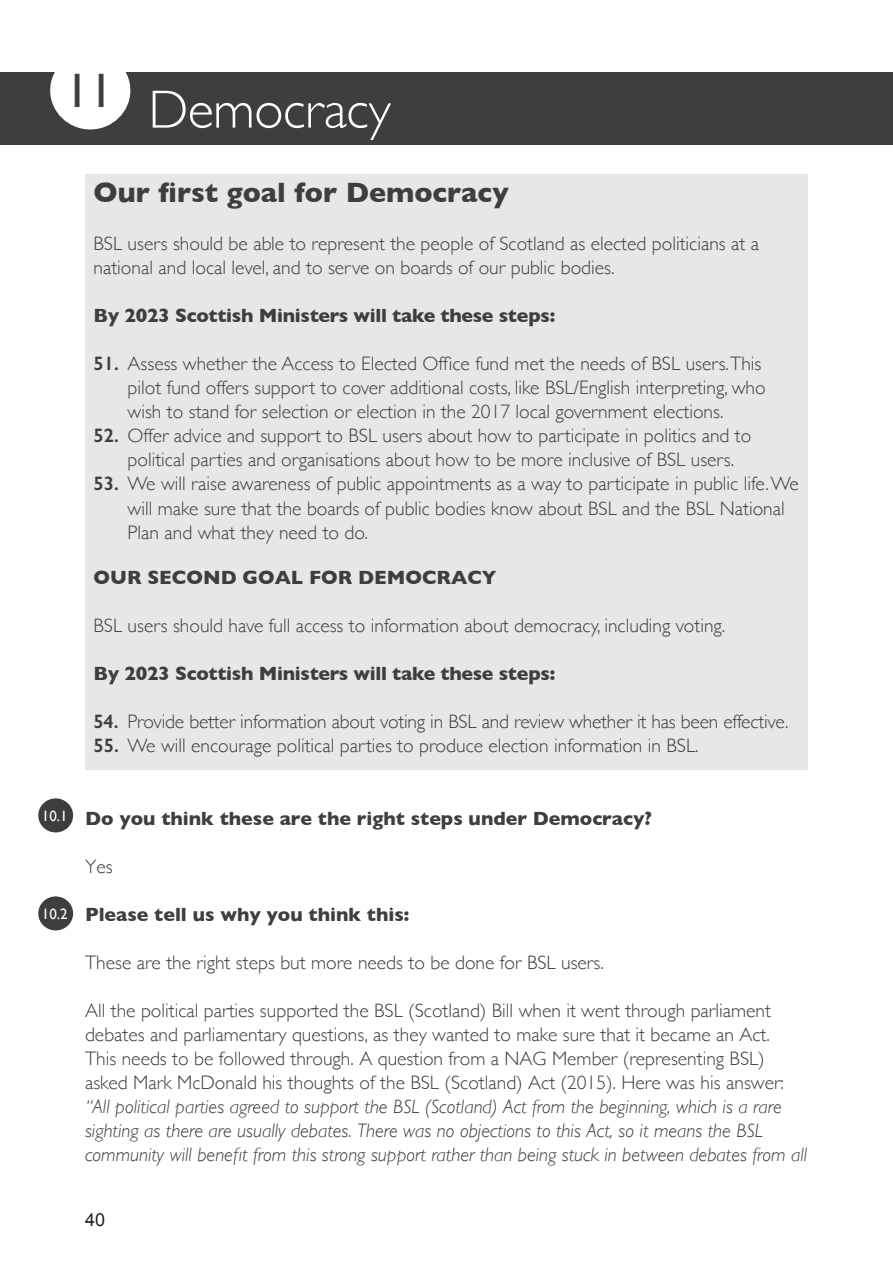
<style>
.page{position:relative;width:893px;height:1263px;background:#fff}
.page>*{position:absolute;margin:0;border:0;box-sizing:border-box;transform-origin:0 0}
.t1{font:300 54px "Gill Sans";letter-spacing:-.01em;color:#fff}
.t2{font:48.3px "Gill Sans";color:#3e3e3f}
.t3{font:700 28.5px "Gill Sans";color:#3e3e3f}
.t4{font:300 19.5px/24px "Gill Sans";color:#3e3e3f}
.t5{font:italic 300 19.5px/24px "Gill Sans";color:#3e3e3f}
.t6{font:700 19.5px "Gill Sans";color:#3e3e3f}
.t7{font:18px "Arial";color:#231f20}
.t8{font:15px "Gill Sans";color:#fff}
.s1{font-weight:600}
</style>
<div class="page">
<div style="left:0;top:72px;width:893px;height:73px;background:#3e3e3f"></div>
<div style="left:50px;top:51px;width:80px;height:78px;background:#fff;border-radius:50%"></div>
<div style="left:38px;top:798px;width:35px;height:34px;background:#3e3e3f;border-radius:50%"></div>
<div style="left:38px;top:896px;width:35px;height:34px;background:#3e3e3f;border-radius:50%"></div>
<div style="left:85px;top:174px;width:723px;height:596px;background:#e6e7e9"></div>
<h2 class="t2" style="left:65px;top:62px;width:50px">11</h2>
<h1 class="t1" style="left:148px;top:67px;width:244px">Democracy</h1>
<h3 class="t3" style="left:94px;top:170px;width:417px">Our first goal for Democracy</h3>
<p class="t4" style="left:94px;top:231px;width:667px">BSL users should be able to represent the people of Scotland as elected politicians at a national and local level, and to serve on boards of our public bodies.</p>
<p class="t6" style="left:94px;top:300px;width:463px">By 2023 Scottish Ministers will take these steps:</p>
<p class="t4" style="left:128px;top:351px;width:640px;text-indent:-34px"><span class="s1">51.</span> Assess whether the Access to Elected Office fund met the needs of BSL users.This pilot fund offers support to cover additional costs, like BSL/English interpreting, who wish to stand for selection or election in the 2017 local government elections.</p>
<p class="t4" style="left:128px;top:423px;width:625px;text-indent:-34px"><span class="s1">52.</span> Offer advice and support to BSL users about how to participate in politics and to political parties and organisations about how to be more inclusive of BSL users.</p>
<p class="t4" style="left:128px;top:471px;width:673px;text-indent:-34px"><span class="s1">53.</span> We will raise awareness of public appointments as a way to participate in public life. We will make sure that the boards of public bodies know about BSL and the BSL National<br>Plan and what they need to do.</p>
<p class="t6" style="left:94px;top:562px;width:404px">OUR SECOND GOAL FOR DEMOCRACY</p>
<p class="t4" style="left:94px;top:613px;width:633px">BSL users should have full access to information about democracy, including voting.</p>
<p class="t6" style="left:94px;top:658px;width:463px">By 2023 Scottish Ministers will take these steps:</p>
<p class="t4" style="left:94px;top:709px;width:696px"><span class="s1">54.</span> Provide better information about voting in BSL and review whether it has been effective.</p>
<p class="t4" style="left:94px;top:733px;width:607px"><span class="s1">55.</span> We will encourage political parties to produce election information in BSL.</p>
<p class="t8" style="left:42px;top:807px;width:27px">10.1</p>
<p class="t8" style="left:42px;top:905px;width:27px">10.2</p>
<p class="t6" style="left:85px;top:803px;width:568px">Do you think these are the right steps under Democracy?</p>
<p class="t4" style="left:85px;top:854px;width:29px">Yes</p>
<p class="t6" style="left:85px;top:899px;width:326px">Please tell us why you think this:</p>
<p class="t4" style="left:85px;top:950px;width:520px">These are the right steps but more needs to be done for BSL users.</p>
<p class="t4" style="left:85px;top:998px;width:700px">All the political parties supported the BSL (Scotland) Bill when it went through parliament debates and parliamentary questions, as they wanted to make sure that it became an Act.<br>This needs to be followed through. A question from a NAG Member (representing BSL) asked Mark McDonald his thoughts of the BSL (Scotland) Act (2015). Here was his answer:</p>
<p class="t5" style="left:85px;top:1094px;width:724px">“All political parties agreed to support the BSL (Scotland) Act from the beginning, which is a rare sighting as there are usually debates. There was no objections to this Act, so it means the BSL community will benefit from this strong support rather than being stuck in between debates from all</p>
<p class="t7" style="left:85px;top:1208px;width:22px">40</p>
</div>
